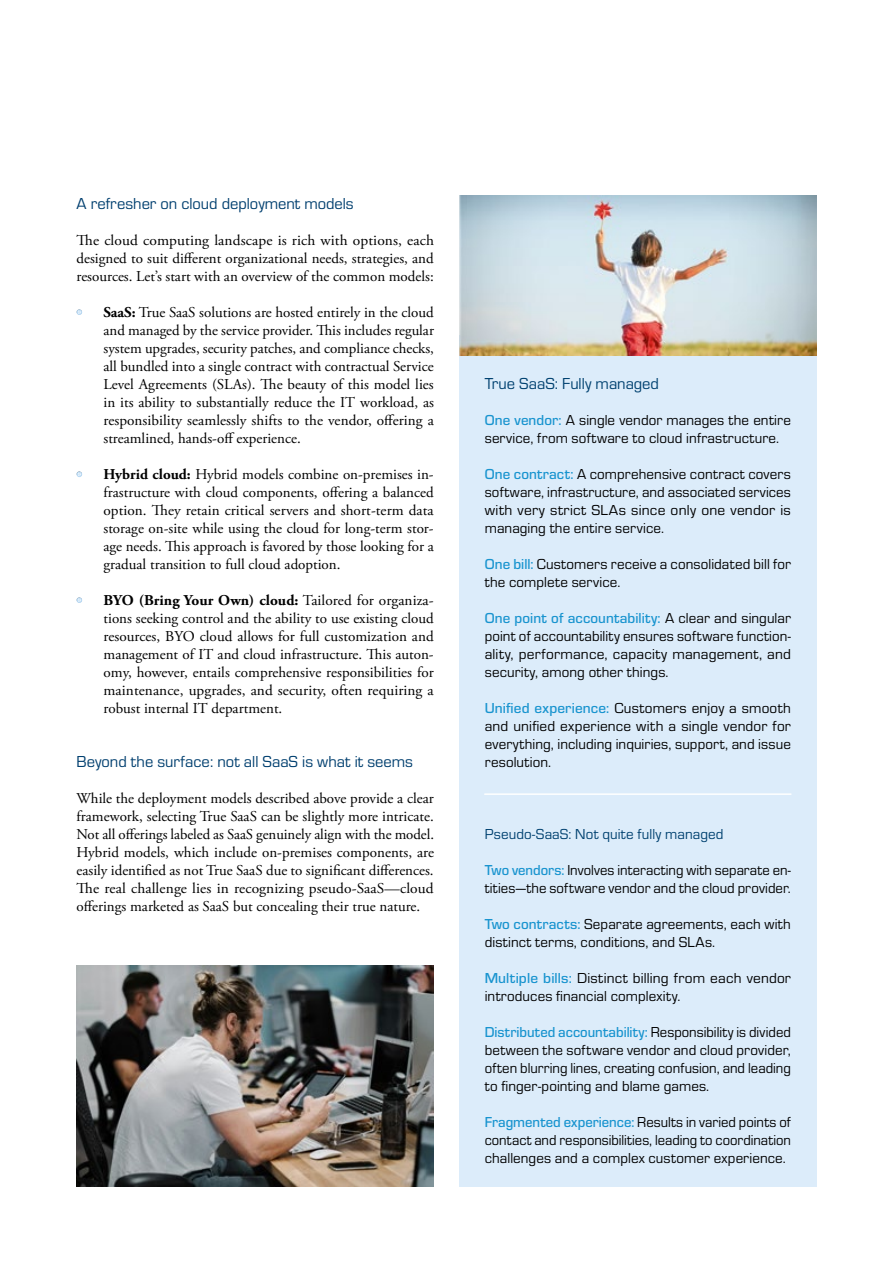
<style>
.page{position:relative;width:893px;height:1263px;background:#fff}
.page>*{position:absolute;margin:0;border:0;box-sizing:border-box;transform-origin:0 0}
.t1{font:16.5px "Eurostile";color:#003f6f}
.t2{font:16.5px "Eurostile";color:#004170}
.t3{font:15px/18px "Adobe Garamond Pro";color:#000;text-align:justify}
.t4{font:15px/18px "Eurostile";letter-spacing:.01em;color:#000}
.t5{font:15px "Eurostile";letter-spacing:.005em;color:#004170}
.s1{font-weight:700}
.s2{font-weight:500;color:#1994cf}
</style>
<div class="page">
<div style="left:459px;top:335px;width:357px;height:852px;background:#dcecfa"></div>
<svg style="left:77px;top:309px;width:5px;height:6px"></svg>
<svg style="left:77px;top:471px;width:5px;height:6px"></svg>
<svg style="left:77px;top:597px;width:5px;height:6px"></svg>
<img style="left:459px;top:196px;width:357px;height:159px">
<hr style="left:485px;top:793px;width:306px;height:2px;background:#fff">
<img style="left:77px;top:965px;width:357px;height:221px">
<p class="t1" style="left:77px;top:192px;width:279px">A refresher on cloud deployment models</p>
<p class="t3" style="left:77px;top:232px;width:359px">The cloud computing landscape is rich with options, each designed to suit different organizational needs, strategies, and resources. Let’s start with an overview of the common models:</p>
<p class="t3" style="left:104px;top:304px;width:332px;text-indent:-27px"><span class="s1">• SaaS:</span> True SaaS solutions are hosted entirely in the cloud and managed by the service provider. This includes regular system upgrades, security patches, and compliance checks, all bundled into a single contract with contractual Service Level Agreements (SLAs). The beauty of this model lies in its ability to substantially reduce the IT workload, as responsibility seamlessly shifts to the vendor, offering a streamlined, hands-off experience.</p>
<p class="t3" style="left:104px;top:466px;width:332px;text-indent:-27px"><span class="s1">• Hybrid cloud:</span> Hybrid models combine on-premises in&shy;frastructure with cloud components, offering a balanced option. They retain critical servers and short-term data storage on-site while using the cloud for long-term stor&shy;age needs. This approach is favored by those looking for a gradual transition to full cloud adoption.</p>
<p class="t3" style="left:104px;top:592px;width:332px;text-indent:-27px"><span class="s1">• BYO (Bring Your Own) cloud:</span> Tailored for organiza&shy;tions seeking control and the ability to use existing cloud resources, BYO cloud allows for full customization and management of IT and cloud infrastructure. This auton&shy;omy, however, entails comprehensive responsibilities for maintenance, upgrades, and security, often requiring a robust internal IT department.</p>
<p class="t1" style="left:77px;top:750px;width:338px">Beyond the surface: not all SaaS is what it seems</p>
<p class="t3" style="left:77px;top:790px;width:359px">While the deployment models described above provide a clear framework, selecting True SaaS can be slightly more intricate.<br>Not all offerings labeled as SaaS genuinely align with the model.<br>Hybrid models, which include on-premises components, are easily identified as not True SaaS due to significant differences.<br>The real challenge lies in recognizing pseudo-SaaS—cloud offerings marketed as SaaS but concealing their true nature.</p>
<p class="t2" style="left:485px;top:372px;width:176px">True SaaS: Fully managed</p>
<p class="t4" style="left:485px;top:410px;width:308px"><span class="s2">One vendor:</span> A single vendor manages the entire service, from software to cloud infrastructure.</p>
<p class="t4" style="left:485px;top:464px;width:308px;text-align:justify"><span class="s2">One contract:</span> A comprehensive contract covers software, infrastructure, and associated services with very strict SLAs since only one vendor is managing the entire service.</p>
<p class="t4" style="left:485px;top:554px;width:308px"><span class="s2">One bill:</span> Customers receive a consolidated bill for the complete service.</p>
<p class="t4" style="left:485px;top:608px;width:308px;text-align:justify"><span class="s2">One point of accountability:</span> A clear and singular point of accountability ensures software function&shy;ality, performance, capacity management, and security, among other things.</p>
<p class="t4" style="left:485px;top:698px;width:308px;text-align:justify"><span class="s2">Unified experience:</span> Customers enjoy a smooth and unified experience with a single vendor for everything, including inquiries, support, and issue resolution.</p>
<p class="t5" style="left:485px;top:824px;width:240px">Pseudo-SaaS: Not quite fully managed</p>
<p class="t4" style="left:485px;top:860px;width:308px"><span class="s2">Two vendors:</span> Involves interacting with separate en&shy;tities—the software vendor and the cloud provider.</p>
<p class="t4" style="left:485px;top:914px;width:308px"><span class="s2">Two contracts:</span> Separate agreements, each with distinct terms, conditions, and SLAs.</p>
<p class="t4" style="left:485px;top:968px;width:308px"><span class="s2">Multiple bills:</span> Distinct billing from each vendor introduces financial complexity.</p>
<p class="t4" style="left:485px;top:1022px;width:308px;text-align:justify"><span class="s2">Distributed accountability:</span> Responsibility is divided between the software vendor and cloud provider, often blurring lines, creating confusion, and leading to finger-pointing and blame games.</p>
<p class="t4" style="left:485px;top:1112px;width:308px;text-align:justify"><span class="s2">Fragmented experience:</span> Results in varied points of contact and responsibilities, leading to coordination challenges and a complex customer experience.</p>
</div>
